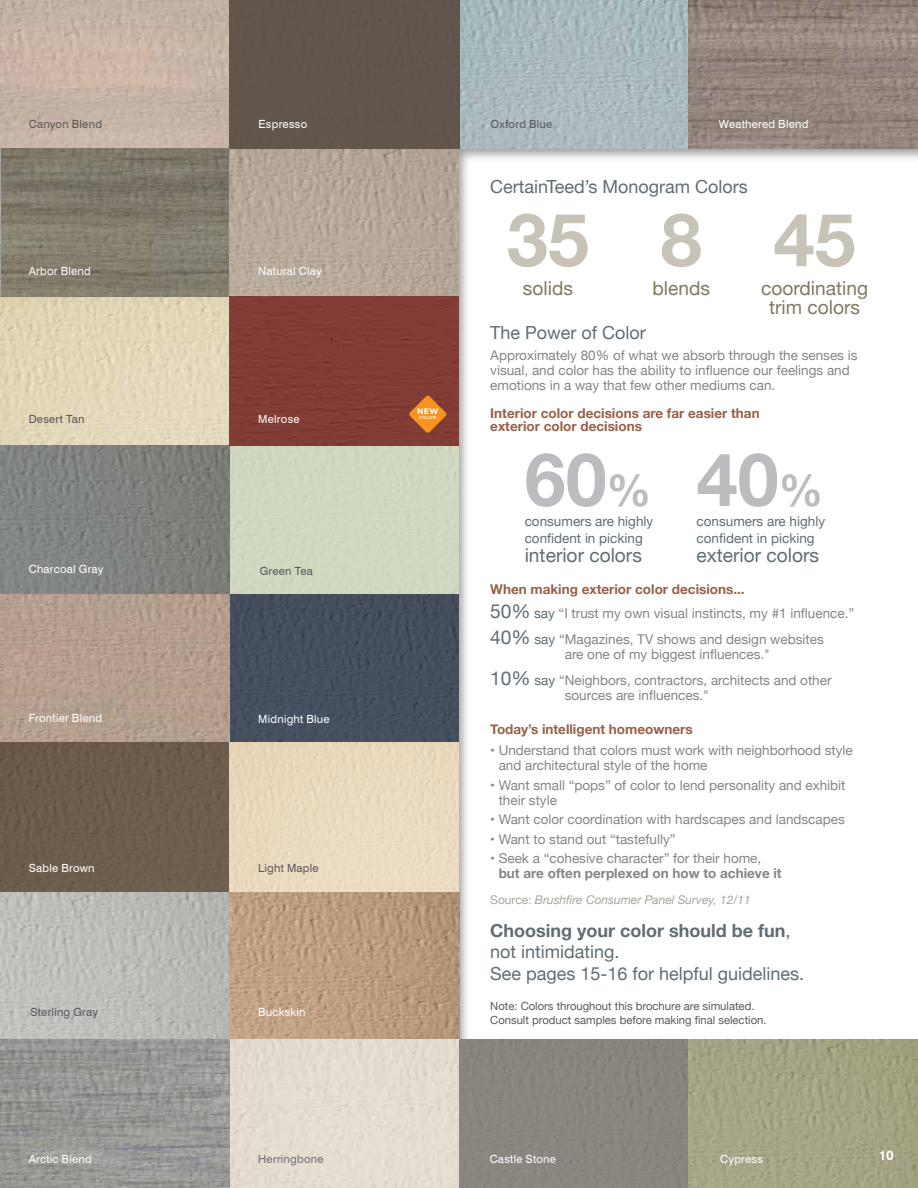
<style>
.page{position:relative;width:918px;height:1188px;background:#fff}
.page>*{position:absolute;margin:0;border:0;box-sizing:border-box;transform-origin:0 0}
.t1{font:700 73.8px "Helvetica Neue";color:#c8c3b7}
.t2{font:700 73.8px "Helvetica Neue";color:#bcbcc0}
.t3{font:700 44.25px "Helvetica Neue";color:#bcbcc0}
.t4{font:19.2px/19.5px "Helvetica Neue";color:#817961;text-align:center}
.t5{font:19.2px "Helvetica Neue";color:#606d75}
.t6{font:18px/21.6px "Helvetica Neue";color:#606d75}
.t7{font:13.5px/15px "Helvetica Neue";color:#838683}
.t8{font:700 13.5px/13.5px "Helvetica Neue";color:#976047}
.t9{font:13.5px "Helvetica Neue";color:#606d75}
.t10{font:700 13.5px "Helvetica Neue";color:#838683}
.t11{font:700 13.5px "Swiss 721 BT";color:#fff}
.t12{font:italic 12px "Helvetica Neue";color:#a9a49d}
.t13{font:11.25px "Swiss 721 BT";letter-spacing:.02em;color:#fff}
.t14{font:11.25px/13.5px "Helvetica Neue";color:#58595b}
.t15{font:11.25px "Swiss 721 BT";letter-spacing:.02em;color:#58595b}
.t16{font:11.25px "Swiss 721 BT";letter-spacing:.02em;color:#6d6e71}
.t17{font:700 8.1px "Gotham";color:#fff}
.t18{font:500 4.5px "Gotham";letter-spacing:.025em;color:#fff}
.s1{font-weight:700;color:#976047}
.s2{font-size:19.2px;color:#606d75}
.s3{color:#606d75}
.s4{font-style:normal}
.s5{font-weight:700}
</style>
<div class="page">
<img style="left:0;top:297px;width:229px;height:149px">
<div style="left:0;top:0;width:229px;height:148px;background:#c7b4a6"></div>
<img style="left:229px;top:0;width:230px;height:1040px">
<svg style="left:1px;top:148px;width:228px;height:149px;background:#807a6b"></svg>
<img style="left:0;top:891px;width:229px;height:149px">
<img style="left:0;top:148px;width:1px;height:149px">
<img style="left:459px;top:0;width:229px;height:148px">
<svg style="left:688px;top:0;width:230px;height:148px;background:#93857d"></svg>
<div style="left:230px;top:594px;width:229px;height:148px;background:#464f5f"></div>
<div style="left:0;top:594px;width:229px;height:148px;background:#b59e8e"></div>
<div style="left:0;top:742px;width:229px;height:149px;background:#6d5e4e"></div>
<svg style="left:230px;top:891px;width:229px;height:149px;background:#bb9c80"></svg>
<div style="left:0;top:446px;width:229px;height:148px;background:#838683"></div>
<div style="left:229px;top:148px;width:230px;height:149px;background:#b7ab9b"></div>
<div style="left:230px;top:0;width:229px;height:149px;background:#61564c"></div>
<div style="left:229px;top:1040px;width:230px;height:148px;background:#e5e0d6"></div>
<img style="left:0;top:1040px;width:229px;height:148px">
<div style="left:688px;top:1040px;width:230px;height:148px;background:#a8a789"></div>
<div style="left:229px;top:297px;width:230px;height:148px;background:#823d36"></div>
<svg style="left:409px;top:395px;width:38px;height:38px"></svg>
<p class="t15" style="left:29px;top:117px;width:75px">Canyon Blend</p>
<p class="t13" style="left:259px;top:117px;width:50px">Espresso</p>
<p class="t13" style="left:29px;top:264px;width:64px">Arbor Blend</p>
<p class="t13" style="left:258px;top:264px;width:65px">Natural Clay</p>
<p class="t15" style="left:29px;top:412px;width:57px">Desert Tan</p>
<p class="t13" style="left:258px;top:412px;width:43px">Melrose</p>
<p class="t13" style="left:29px;top:562px;width:76px">Charcoal Gray</p>
<p class="t15" style="left:260px;top:564px;width:55px">Green Tea</p>
<p class="t13" style="left:29px;top:712px;width:75px">Frontier Blend</p>
<p class="t13" style="left:258px;top:712px;width:73px">Midnight Blue</p>
<p class="t13" style="left:29px;top:861px;width:67px">Sable Brown</p>
<p class="t15" style="left:30px;top:1005px;width:69px">Sterling Gray</p>
<p class="t15" style="left:258px;top:861px;width:62px">Light Maple</p>
<p class="t13" style="left:258px;top:1005px;width:49px">Buckskin</p>
<p class="t17" style="left:417px;top:406px;width:23px">NEW</p>
<p class="t18" style="left:419px;top:415px;width:19px">COLOR</p>
<p class="t15" style="left:491px;top:117px;width:63px">Oxford Blue</p>
<p class="t13" style="left:719px;top:117px;width:91px">Weathered Blend</p>
<h3 class="t6" style="left:490px;top:177px;width:259px">CertainTeed’s Monogram Colors</h3>
<h1 class="t1" style="left:507px;top:182px;width:84px">35</h1>
<h3 class="t4" style="left:523px;top:279px;width:52px">solids</h3>
<h1 class="t1" style="left:661px;top:182px;width:43px">8</h1>
<h3 class="t4" style="left:652px;top:279px;width:59px">blends</h3>
<h1 class="t1" style="left:774px;top:182px;width:84px">45</h1>
<h3 class="t4" style="left:761px;top:279px;width:108px">coordinating trim colors</h3>
<h3 class="t6" style="left:490px;top:323px;width:157px">The Power of Color</h3>
<p class="t7" style="left:490px;top:349px;width:369px">Approximately 80% of what we absorb through the senses is visual, and color has the ability to influence our feelings and emotions in a way that few other mediums can.</p>
<p class="t8" style="left:490px;top:406px;width:271px">Interior color decisions are far easier than exterior color decisions</p>
<h1 class="t2" style="left:525px;top:422px;width:84px">60</h1>
<p class="t9" style="left:525px;top:512px;width:130px">consumers are highly</p>
<h2 class="t3" style="left:607px;top:455px;width:46px">%</h2>
<p class="t9" style="left:525px;top:528px;width:120px">confident in picking</p>
<h3 class="t5" style="left:525px;top:542px;width:119px">interior colors</h3>
<h1 class="t2" style="left:697px;top:422px;width:84px">40</h1>
<p class="t9" style="left:697px;top:512px;width:130px">consumers are highly</p>
<h2 class="t3" style="left:779px;top:455px;width:46px">%</h2>
<p class="t9" style="left:697px;top:528px;width:120px">confident in picking</p>
<h3 class="t5" style="left:697px;top:542px;width:124px">exterior colors</h3>
<p class="t7" style="left:490px;top:578px;width:365px;line-height:24px"><span class="s1">When making exterior color decisions...<br></span><span class="s2">50%</span> <span class="s3">say</span> “I trust my own visual instincts, my #1 influence.”</p>
<p class="t7" style="left:565px;top:632px;width:260px;text-indent:-75px"><span class="s2">40%</span> <span class="s3">say</span> “Magazines, TV shows and design websites are one of my biggest influences."</p>
<p class="t7" style="left:565px;top:674px;width:268px;text-indent:-75px"><span class="s2">10%</span> <span class="s3">say</span> “Neighbors, contractors, architects and other sources are influences."</p>
<p class="t8" style="left:490px;top:722px;width:204px">Today’s intelligent homeowners</p>
<p class="t7" style="left:499px;top:744px;width:356px;text-indent:-8px">• Understand that colors must work with neighborhood style and architectural style of the home</p>
<p class="t7" style="left:499px;top:778px;width:348px;text-indent:-8px">• Want small “pops” of color to lend personality and exhibit their style</p>
<p class="t7" style="left:490px;top:813px;width:356px">• Want color coordination with hardscapes and landscapes</p>
<p class="t7" style="left:490px;top:832px;width:187px">• Want to stand out “tastefully”</p>
<p class="t7" style="left:490px;top:852px;width:273px">• Seek a “cohesive character” for their home,</p>
<p class="t10" style="left:499px;top:863px;width:285px">but are often perplexed on how to achieve it</p>
<p class="t12" style="left:490px;top:891px;width:262px"><span class="s4">Source:</span> Brushfire Consumer Panel Survey, 12/11</p>
<h3 class="t6" style="left:490px;top:920px;width:316px"><span class="s5">Choosing your color should be fun</span>, not intimidating.<br>See pages 15-16 for helpful guidelines.</h3>
<p class="t14" style="left:490px;top:1000px;width:278px">Note: Colors throughout this brochure are simulated.<br>Consult product samples before making final selection.</p>
<p class="t13" style="left:29px;top:1152px;width:65px">Arctic Blend</p>
<p class="t16" style="left:258px;top:1152px;width:67px">Herringbone</p>
<p class="t13" style="left:720px;top:1152px;width:45px">Cypress</p>
<p class="t11" style="left:879px;top:1147px;width:16px">10</p>
<p class="t13" style="left:490px;top:1152px;width:68px">Castle Stone</p>
</div>
